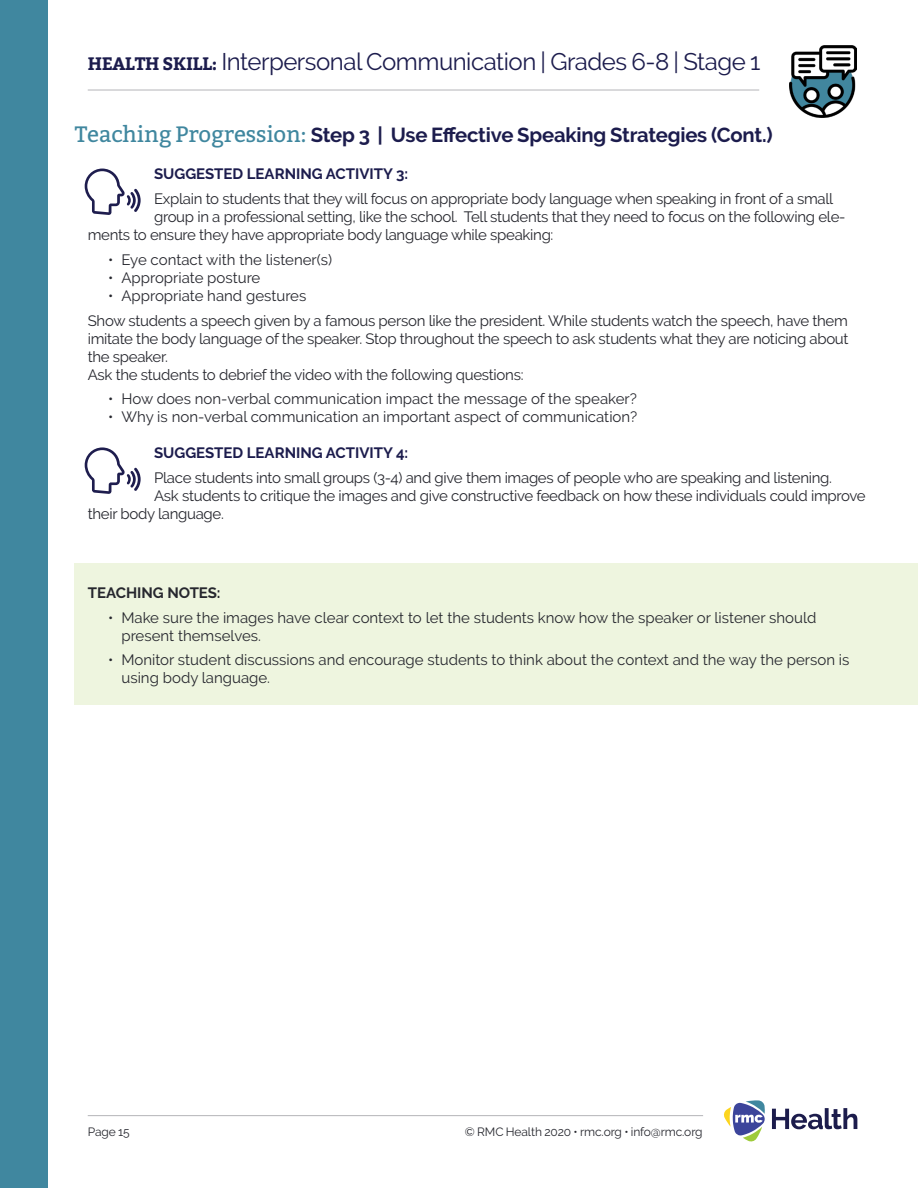
<style>
.page{position:relative;width:918px;height:1188px;background:#fff}
.page>*{position:absolute;margin:0;border:0;box-sizing:border-box;transform-origin:0 0}
.t1{font:24px "Raleway";letter-spacing:-.02em;color:#1c1c4d}
.t2{font:700 20.25px "Raleway";letter-spacing:-.01em;color:#1c1c4d}
.Bullets{font:15px/18px "Raleway";letter-spacing:-.02em;color:#26272e;text-align:justify}
.Bullets-2{font:15px/18px "Raleway";color:#26272e}
.Small_Purple_Header{font:700 15px "Raleway";color:#1c1c4d}
.Small_Purple_Header-2{font:700 15px "Raleway";color:#26272e}
.t3{font:12px "Raleway";letter-spacing:-.01em;color:#26272e}
.s1{font-family:"Bitter";font-weight:700;font-size:18px}
.s2{font-family:"Bitter";font-weight:400;font-size:22.35px;color:#40879f}
</style>
<div class="page">
<div style="left:0;top:0;width:47px;height:1188px;background:#40879f"></div>
<svg style="left:724px;top:1100px;width:41px;height:42px"></svg>
<svg style="left:772px;top:1108px;width:85px;height:21px"></svg>
<hr style="left:88px;top:1115px;width:615px;height:1px;background:#b4b5b8">
<hr style="left:88px;top:90px;width:671px;height:1px;background:#b4b5b8">
<img style="left:790px;top:46px;width:66px;height:72px">
<div style="left:74px;top:563px;width:844px;height:141px;background:#eef5df"></div>
<svg style="left:85px;top:169px;width:56px;height:46px"></svg>
<svg style="left:85px;top:447px;width:56px;height:47px"></svg>
<p class="t1" style="left:88px;top:47px;width:674px"><span class="s1">HEALTH SKILL:</span> Interpersonal Communication | Grades 6-8 | Stage 1</p>
<p class="t2" style="left:75px;top:124px;width:699px"><span class="s2">Teaching Progression:</span> Step 3 | Use Effective Speaking Strategies (Cont.)</p>
<p class="Small_Purple_Header" style="left:154px;top:166px;width:255px">SUGGESTED LEARNING ACTIVITY 3:</p>
<p class="Bullets" style="left:154px;top:190px;width:681px">Explain to students that they will focus on appropriate body language when speaking in front of a small</p>
<p class="Bullets" style="left:154px;top:208px;width:693px">group in a professional setting, like the school. Tell students that they need to focus on the following ele-</p>
<p class="Bullets" style="left:88px;top:226px;width:467px">ments to ensure they have appropriate body language while speaking:</p>
<p class="Bullets-2" style="left:108px;top:251px;width:226px">• Eye contact with the listener(s)</p>
<p class="Bullets-2" style="left:108px;top:269px;width:154px">• Appropriate posture</p>
<p class="Bullets-2" style="left:108px;top:287px;width:200px">• Appropriate hand gestures</p>
<p class="Bullets" style="left:88px;top:311px;width:762px">Show students a speech given by a famous person like the president. While students watch the speech, have them imitate the body language of the speaker. Stop throughout the speech to ask students what they are noticing about the speaker.</p>
<p class="Bullets" style="left:88px;top:365px;width:437px">Ask the students to debrief the video with the following questions:</p>
<p class="Bullets-2" style="left:108px;top:390px;width:530px">• How does non-verbal communication impact the message of the speaker?</p>
<p class="Bullets-2" style="left:108px;top:408px;width:531px">• Why is non-verbal communication an important aspect of communication?</p>
<p class="Small_Purple_Header" style="left:154px;top:445px;width:256px">SUGGESTED LEARNING ACTIVITY 4:</p>
<p class="Bullets" style="left:154px;top:469px;width:679px">Place students into small groups (3-4) and give them images of people who are speaking and listening.</p>
<p class="Bullets" style="left:154px;top:487px;width:713px">Ask students to critique the images and give constructive feedback on how these individuals could improve</p>
<p class="Bullets" style="left:88px;top:505px;width:138px">their body language.</p>
<p class="Small_Purple_Header-2" style="left:88px;top:584px;width:134px">TEACHING NOTES:</p>
<p class="Bullets-2" style="left:122px;top:608px;width:696px;text-indent:-14px">• Make sure the images have clear context to let the students know how the speaker or listener should present themselves.</p>
<p class="Bullets-2" style="left:122px;top:651px;width:730px;text-indent:-14px">• Monitor student discussions and encourage students to think about the context and the way the person is using body language.</p>
<p class="t3" style="left:88px;top:1125px;width:43px">Page 15</p>
<p class="t3" style="left:465px;top:1125px;width:239px">© RMC Health 2020 • rmc.org • info@rmc.org</p>
</div>
